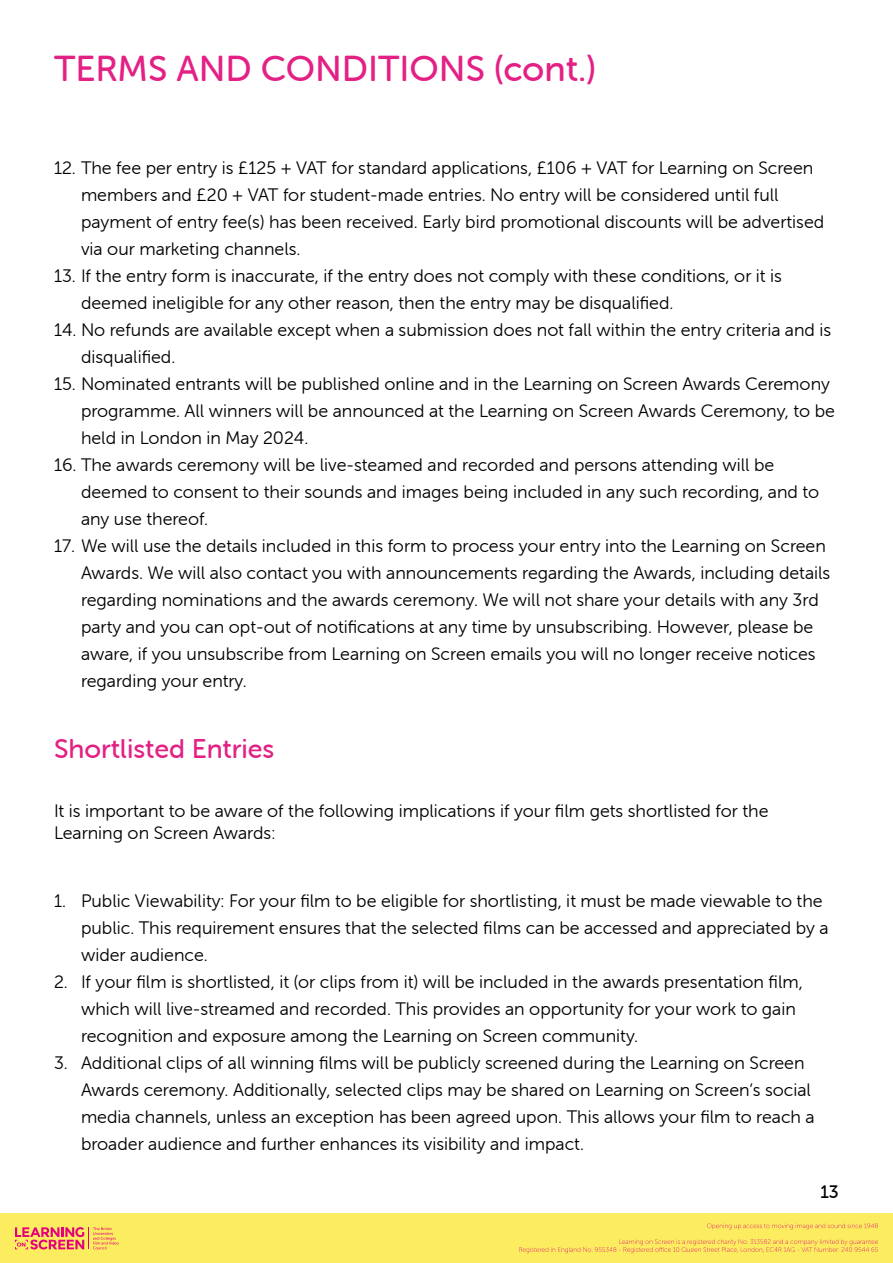
<style>
.page{position:relative;width:893px;height:1263px;background:#fff}
.page>*{position:absolute;margin:0;border:0;box-sizing:border-box;transform-origin:0 0}
.t1{font:36px "Museo Sans Rounded 500";color:#e32185}
.t2{font:27px "Museo Sans Rounded 500";color:#e32185}
.t3{font:18px/27px "Museo Sans Rounded 300";color:#000}
.t4{font:18px "Museo Sans Rounded 500";color:#000}
</style>
<div class="page">
<div style="left:0;top:1214px;width:893px;height:49px;background:#fbed5f"></div>
<svg style="left:15px;top:1227px;width:104px;height:22px"></svg>
<svg style="left:707px;top:1223px;width:171px;height:6px"></svg>
<svg style="left:519px;top:1239px;width:359px;height:14px"></svg>
<p class="t1" style="left:54px;top:49px;width:544px">TERMS AND CONDITIONS (cont.)</p>
<p class="t3" style="left:81px;top:154px;width:745px;text-indent:-27px">12. The fee per entry is £125 + VAT for standard applications, £106 + VAT for Learning on Screen members and £20 + VAT for student-made entries. No entry will be considered until full payment of entry fee(s) has been received. Early bird promotional discounts will be advertised via our marketing channels.</p>
<p class="t3" style="left:81px;top:262px;width:702px;text-indent:-27px">13. If the entry form is inaccurate, if the entry does not comply with these conditions, or it is deemed ineligible for any other reason, then the entry may be disqualified.</p>
<p class="t3" style="left:81px;top:316px;width:752px;text-indent:-27px">14. No refunds are available except when a submission does not fall within the entry criteria and is disqualified.</p>
<p class="t3" style="left:81px;top:370px;width:755px;text-indent:-27px">15. Nominated entrants will be published online and in the Learning on Screen Awards Ceremony programme. All winners will be announced at the Learning on Screen Awards Ceremony, to be held in London in May 2024.</p>
<p class="t3" style="left:81px;top:451px;width:740px;text-indent:-27px">16. The awards ceremony will be live-steamed and recorded and persons attending will be deemed to consent to their sounds and images being included in any such recording, and to any use thereof.</p>
<p class="t3" style="left:81px;top:532px;width:751px;text-indent:-27px">17. We will use the details included in this form to process your entry into the Learning on Screen Awards. We will also contact you with announcements regarding the Awards, including details regarding nominations and the awards ceremony. We will not share your details with any 3rd party and you can opt-out of notifications at any time by unsubscribing. However, please be aware, if you unsubscribe from Learning on Screen emails you will no longer receive notices regarding your entry.</p>
<p class="t2" style="left:54px;top:734px;width:222px">Shortlisted Entries</p>
<p class="t3" style="left:54px;top:800px;width:716px;line-height:21.6px">It is important to be aware of the following implications if your film gets shortlisted for the<br>Learning on Screen Awards:</p>
<p class="t3" style="left:81px;top:887px;width:749px;text-indent:-27px">1. Public Viewability: For your film to be eligible for shortlisting, it must be made viewable to the public. This requirement ensures that the selected films can be accessed and appreciated by a wider audience.</p>
<p class="t3" style="left:81px;top:968px;width:723px;text-indent:-27px">2. If your film is shortlisted, it (or clips from it) will be included in the awards presentation film, which will live-streamed and recorded. This provides an opportunity for your work to gain recognition and exposure among the Learning on Screen community.</p>
<p class="t3" style="left:81px;top:1049px;width:735px;text-indent:-27px">3. Additional clips of all winning films will be publicly screened during the Learning on Screen Awards ceremony. Additionally, selected clips may be shared on Learning on Screen’s social media channels, unless an exception has been agreed upon. This allows your film to reach a broader audience and further enhances its visibility and impact.</p>
<p class="t4" style="left:820px;top:1182px;width:20px">13</p>
</div>
